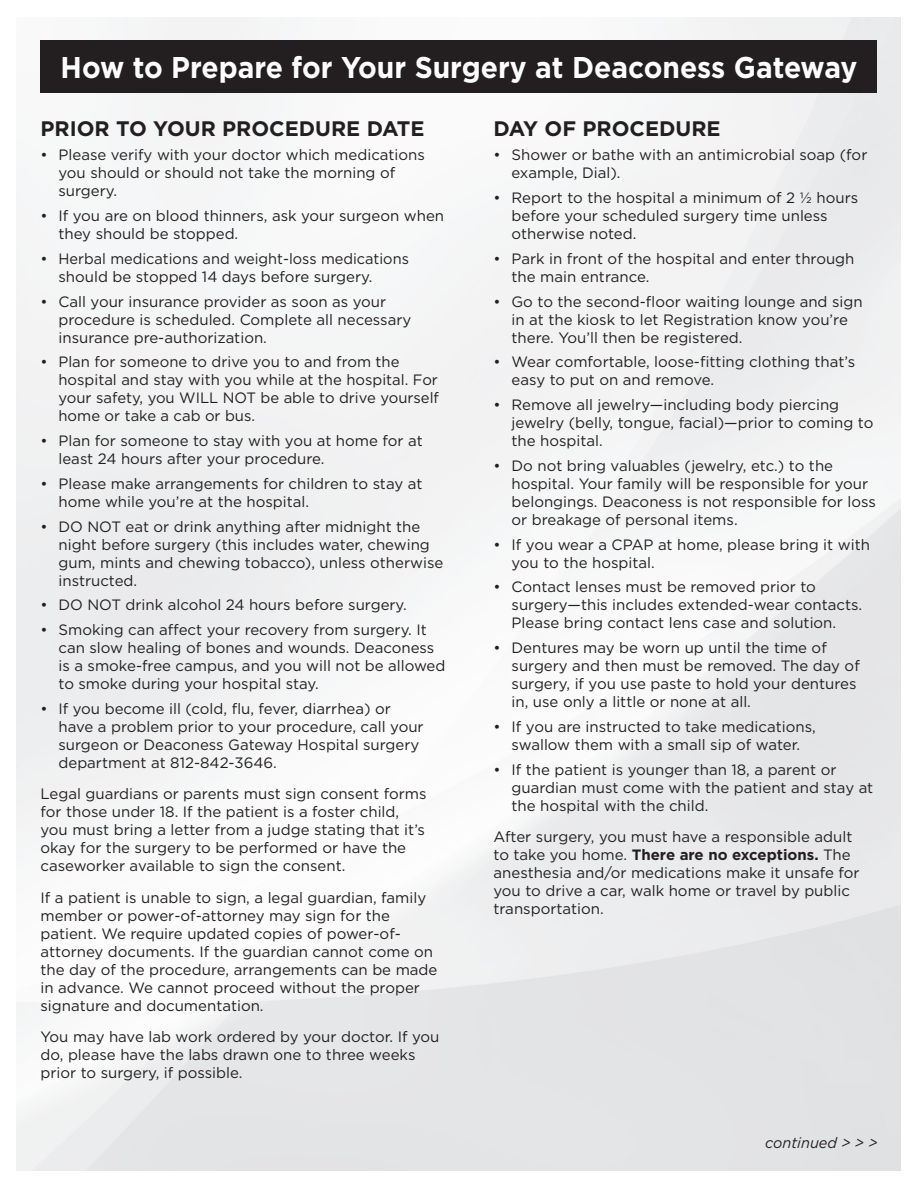
<style>
.page{position:relative;width:918px;height:1188px;background:#fff}
.page>*{position:absolute;margin:0;border:0;box-sizing:border-box;transform-origin:0 0}
.t1{font:700 30px "Gotham";color:#fff;scale:.94 1}
.t2{font:700 21px "Gotham";color:#231f20}
.t3{font:15px/18px "Gotham";color:#231f20}
.t4{font:italic 15px "Gotham";color:#231f20}
.s1{font-weight:700}
</style>
<div class="page">
<div style="left:40px;top:40px;width:838px;height:53px;background:#231f20"></div>
<h1 class="t1" style="left:61px;top:47px;width:849px">How to Prepare for Your Surgery at Deaconess Gateway</h1>
<h2 class="t2" style="left:40px;top:114px;width:385px">PRIOR TO YOUR PROCEDURE DATE</h2>
<p class="t3" style="left:58px;top:146px;width:368px;text-indent:-18px">• Please verify with your doctor which medications you should or should not take the morning of surgery.</p>
<p class="t3" style="left:58px;top:206px;width:387px;text-indent:-18px">• If you are on blood thinners, ask your surgeon when they should be stopped.</p>
<p class="t3" style="left:58px;top:249px;width:352px;text-indent:-18px">• Herbal medications and weight-loss medications should be stopped 14 days before surgery.</p>
<p class="t3" style="left:58px;top:292px;width:354px;text-indent:-18px">• Call your insurance provider as soon as your procedure is scheduled. Complete all necessary insurance pre-authorization.</p>
<p class="t3" style="left:58px;top:353px;width:382px;text-indent:-18px">• Plan for someone to drive you to and from the hospital and stay with you while at the hospital. For your safety, you WILL NOT be able to drive yourself home or take a cab or bus.</p>
<p class="t3" style="left:58px;top:431px;width:366px;text-indent:-18px">• Plan for someone to stay with you at home for at least 24 hours after your procedure.</p>
<p class="t3" style="left:58px;top:474px;width:365px;text-indent:-18px">• Please make arrangements for children to stay at home while you’re at the hospital.</p>
<p class="t3" style="left:58px;top:517px;width:386px;text-indent:-18px">• DO NOT eat or drink anything after midnight the night before surgery (this includes water, chewing gum, mints and chewing tobacco), unless otherwise instructed.</p>
<p class="t3" style="left:40px;top:596px;width:368px">• DO NOT drink alcohol 24 hours before surgery.</p>
<p class="t3" style="left:58px;top:620px;width:388px;text-indent:-18px">• Smoking can affect your recovery from surgery. It can slow healing of bones and wounds. Deaconess is a smoke-free campus, and you will not be allowed to smoke during your hospital stay.</p>
<p class="t3" style="left:58px;top:699px;width:367px;text-indent:-18px">• If you become ill (cold, flu, fever, diarrhea) or have a problem prior to your procedure, call your surgeon or Deaconess Gateway Hospital surgery department at 812-842-3646.</p>
<p class="t3" style="left:40px;top:785px;width:388px">Legal guardians or parents must sign consent forms for those under 18. If the patient is a foster child, you must bring a letter from a judge stating that it’s okay for the surgery to be performed or have the caseworker available to sign the consent.</p>
<p class="t3" style="left:40px;top:888px;width:398px">If a patient is unable to sign, a legal guardian, family member or power-of-attorney may sign for the patient. We require updated copies of power-of&shy;attorney documents. If the guardian cannot come on the day of the procedure, arrangements can be made in advance. We cannot proceed without the proper signature and documentation.</p>
<p class="t3" style="left:40px;top:1028px;width:400px">You may have lab work ordered by your doctor. If you do, please have the labs drawn one to three weeks prior to surgery, if possible.</p>
<h2 class="t2" style="left:494px;top:114px;width:229px">DAY OF PROCEDURE</h2>
<p class="t3" style="left:512px;top:146px;width:357px;text-indent:-18px">• Shower or bathe with an antimicrobial soap (for example, Dial).</p>
<p class="t3" style="left:512px;top:188px;width:348px;text-indent:-18px">• Report to the hospital a minimum of 2 ½ hours before your scheduled surgery time unless otherwise noted.</p>
<p class="t3" style="left:512px;top:249px;width:344px;text-indent:-18px">• Park in front of the hospital and enter through the main entrance.</p>
<p class="t3" style="left:512px;top:292px;width:353px;text-indent:-18px">• Go to the second-floor waiting lounge and sign in at the kiosk to let Registration know you’re there. You’ll then be registered.</p>
<p class="t3" style="left:512px;top:353px;width:345px;text-indent:-18px">• Wear comfortable, loose-fitting clothing that’s easy to put on and remove.</p>
<p class="t3" style="left:512px;top:395px;width:363px;text-indent:-18px">• Remove all jewelry—including body piercing jewelry (belly, tongue, facial)—prior to coming to the hospital.</p>
<p class="t3" style="left:512px;top:456px;width:366px;text-indent:-18px">• Do not bring valuables (jewelry, etc.) to the hospital. Your family will be responsible for your belongings. Deaconess is not responsible for loss or breakage of personal items.</p>
<p class="t3" style="left:512px;top:535px;width:360px;text-indent:-18px">• If you wear a CPAP at home, please bring it with you to the hospital.</p>
<p class="t3" style="left:512px;top:578px;width:352px;text-indent:-18px">• Contact lenses must be removed prior to surgery—this includes extended-wear contacts.<br>Please bring contact lens case and solution.</p>
<p class="t3" style="left:512px;top:638px;width:350px;text-indent:-18px">• Dentures may be worn up until the time of surgery and then must be removed. The day of surgery, if you use paste to hold your dentures in, use only a little or none at all.</p>
<p class="t3" style="left:494px;top:717px;width:324px;text-align:center">• If you are instructed to take medications, swallow them with a small sip of water.</p>
<p class="t3" style="left:512px;top:760px;width:363px;text-indent:-18px">• If the patient is younger than 18, a parent or guardian must come with the patient and stay at the hospital with the child.</p>
<p class="t3" style="left:494px;top:827px;width:368px">After surgery, you must have a responsible adult to take you home. <span class="s1">There are no exceptions.</span> The anesthesia and/or medications make it unsafe for you to drive a car, walk home or travel by public transportation.</p>
<p class="t4" style="left:765px;top:1133px;width:114px">continued &gt; &gt; &gt;</p>
</div>
